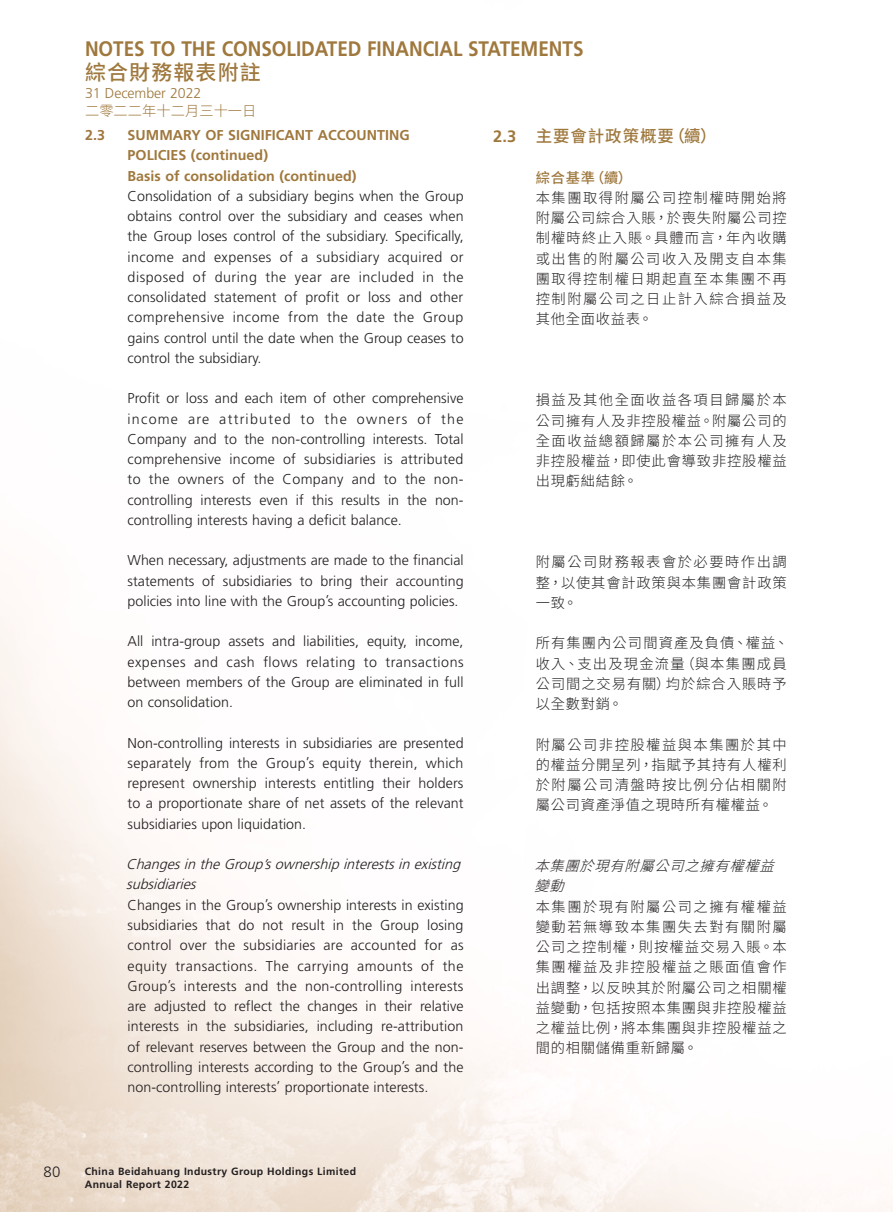
<style>
.page{position:relative;width:893px;height:1212px;background:#fff}
.page>*{position:absolute;margin:0;border:0;box-sizing:border-box;transform-origin:0 0}
.t1{font:700 21px "Frutiger LT Std";color:#9f783d;scale:.9 1}
.t2{font:500 21px "Source Han Sans TC";letter-spacing:.055em;color:#9f783d}
.C_Heading_1{font:500 16.5px "Source Han Sans TC";letter-spacing:.055em;color:#9f783d}
.t3{font:300 15px "Frutiger LT Std";color:#231f20}
.Body_Text{font:300 14.25px/20.2px "Frutiger LT Std";letter-spacing:.005em;color:#231f20;text-align:justify}
.C_Body_Text{font:300 14.25px/20.2px "Source Han Sans TC";letter-spacing:.065em;color:#231f20;text-align:justify}
.Heading_3{font:italic 300 14.25px/20.2px "Frutiger LT Std";color:#231f20}
.Heading_1{font:700 14.25px/20.2px "Frutiger LT Std";letter-spacing:.005em;color:#9f783d}
.Heading_2{font:700 14.25px "Frutiger LT Std";letter-spacing:.005em;color:#9f783d}
.C_Heading_3{font:italic 300 14.25px/20.2px "Source Han Sans TC";color:#231f20}
.t4{font:300 14.25px "Frutiger LT Std";letter-spacing:-.005em;color:#9f783d}
.t5{font:300 14.25px "Source Han Sans TC";letter-spacing:.005em;color:#9f783d}
.C_Heading_2{font:500 14.25px "Source Han Sans TC";color:#9f783d}
.t6{font:700 10.5px/12.8px "Frutiger LT Std";letter-spacing:.035em;color:#231f20}
.s1{font-family:"Frutiger LT Std";font-weight:700}
</style>
<div class="page">
<h1 class="t1" style="left:85px;top:36px;width:555px">NOTES TO THE CONSOLIDATED FINANCIAL STATEMENTS</h1>
<h1 class="t2" style="left:85px;top:60px;width:177px">綜合財務報表附註</h1>
<p class="t4" style="left:85px;top:85px;width:118px">31 December 2022</p>
<p class="t5" style="left:85px;top:103px;width:173px">二零二二年十二月三十一日</p>
<p class="Heading_1" style="left:85px;top:125px;width:21px">2.3</p>
<p class="Heading_1" style="left:128px;top:125px;width:284px">SUMMARY OF SIGNIFICANT ACCOUNTING<br>POLICIES (continued)</p>
<p class="Heading_2" style="left:128px;top:167px;width:231px">Basis of consolidation (continued)</p>
<p class="Body_Text" style="left:128px;top:186px;width:338px">Consolidation of a subsidiary begins when the Group obtains control over the subsidiary and ceases when the Group loses control of the subsidiary. Specifically, income and expenses of a subsidiary acquired or disposed of during the year are included in the consolidated statement of profit or loss and other comprehensive income from the date the Group gains control until the date when the Group ceases to control the subsidiary.</p>
<p class="Body_Text" style="left:128px;top:389px;width:338px">Profit or loss and each item of other comprehensive income are attributed to the owners of the Company and to the non-controlling interests. Total comprehensive income of subsidiaries is attributed to the owners of the Company and to the non&shy;controlling interests even if this results in the non&shy;controlling interests having a deficit balance.</p>
<p class="Body_Text" style="left:128px;top:551px;width:338px">When necessary, adjustments are made to the financial statements of subsidiaries to bring their accounting policies into line with the Group’s accounting policies.</p>
<p class="Body_Text" style="left:128px;top:632px;width:338px">All intra-group assets and liabilities, equity, income, expenses and cash flows relating to transactions between members of the Group are eliminated in full on consolidation.</p>
<p class="Body_Text" style="left:128px;top:733px;width:338px">Non-controlling interests in subsidiaries are presented separately from the Group’s equity therein, which represent ownership interests entitling their holders to a proportionate share of net assets of the relevant subsidiaries upon liquidation.</p>
<p class="Heading_3" style="left:126px;top:854px;width:340px">ChangesintheGroup’sownershipinterestsinexisting subsidiaries</p>
<p class="Body_Text" style="left:128px;top:895px;width:338px">Changes in the Group’s ownership interests in existing subsidiaries that do not result in the Group losing control over the subsidiaries are accounted for as equity transactions. The carrying amounts of the Group’s interests and the non-controlling interests are adjusted to reflect the changes in their relative interests in the subsidiaries, including re-attribution of relevant reserves between the Group and the non&shy;controlling interests according to the Group’s and the non-controlling interests’ proportionate interests.</p>
<p class="C_Heading_1" style="left:493px;top:127px;width:225px"><span class="s1">2.3</span> 主要會計政策概要（續）</p>
<p class="C_Heading_2" style="left:536px;top:169px;width:98px">綜合基準（續）</p>
<p class="C_Body_Text" style="left:536px;top:188px;width:252px">本集團取得附屬公司控制權時開始將附屬公司綜合入賬，於喪失附屬公司控制權時終止入賬。具體而言，年內收購或出售的附屬公司收入及開支自本集團取得控制權日期起直至本集團不再控制附屬公司之日止計入綜合損益及其他全面收益表。</p>
<p class="C_Body_Text" style="left:536px;top:390px;width:252px">損益及其他全面收益各項目歸屬於本公司擁有人及非控股權益。附屬公司的全面收益總額歸屬於本公司擁有人及非控股權益，即使此會導致非控股權益出現虧絀結餘。</p>
<p class="C_Body_Text" style="left:536px;top:552px;width:252px">附屬公司財務報表會於必要時作出調整，以使其會計政策與本集團會計政策一致。</p>
<p class="C_Body_Text" style="left:536px;top:633px;width:254px;text-align:left">所有集團內公司間資產及負債、權益、收入、支出及現金流量（與本集團成員公司間之交易有關）均於綜合入賬時予以全數對銷。</p>
<p class="C_Body_Text" style="left:536px;top:735px;width:252px">附屬公司非控股權益與本集團於其中的權益分開呈列，指賦予其持有人權利於附屬公司清盤時按比例分佔相關附屬公司資產淨值之現時所有權權益。</p>
<p class="C_Heading_3" style="left:534px;top:856px;width:252px">本集團於現有附屬公司之擁有權權益變動</p>
<p class="C_Body_Text" style="left:536px;top:897px;width:252px">本集團於現有附屬公司之擁有權權益變動若無導致本集團失去對有關附屬公司之控制權，則按權益交易入賬。本集團權益及非控股權益之賬面值會作出調整，以反映其於附屬公司之相關權益變動，包括按照本集團與非控股權益之權益比例，將本集團與非控股權益之間的相關儲備重新歸屬。</p>
<p class="t3" style="left:44px;top:1164px;width:18px">80</p>
<p class="t6" style="left:85px;top:1165px;width:273px">China Beidahuang Industry Group Holdings Limited<br>Annual Report 2022</p>
</div>
